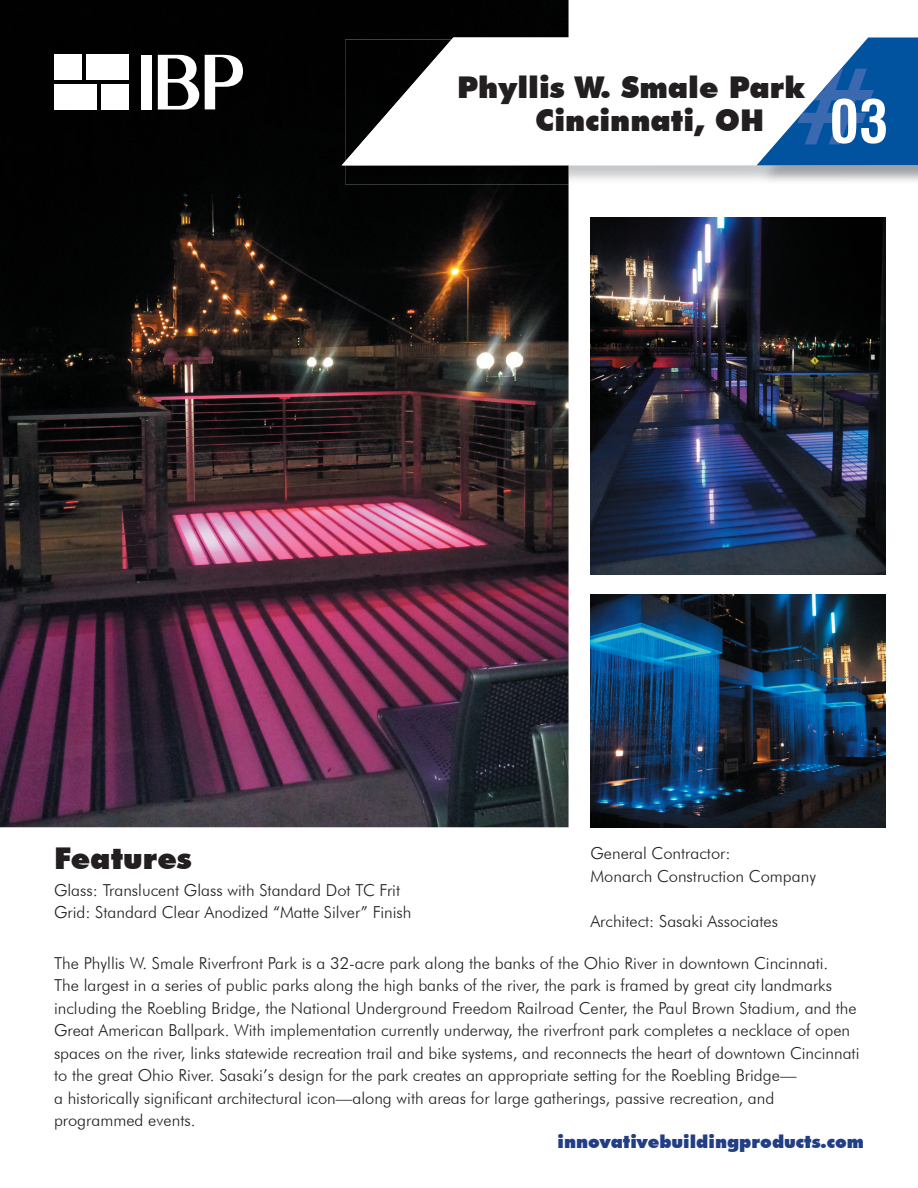
<style>
.page{position:relative;width:918px;height:1188px;background:#fff}
.page>*{position:absolute;margin:0;border:0;box-sizing:border-box;transform-origin:0 0}
.t1{font:900 30px/33px "Futura BT";color:#231f20}
.t2{font:900 18px "Futura BT";color:#223e85}
.t3{font:300 16.5px/22.5px "Futura BT";color:#231f20}
.s1{font-family:"Swiss 721 BT";font-weight:700;font-stretch:condensed;font-size:58.5px;color:#fff}
</style>
<div class="page">
<img style="left:0;top:0;width:569px;height:827px">
<img style="left:590px;top:218px;width:296px;height:357px">
<img style="left:590px;top:594px;width:296px;height:233px">
<div style="left:345px;top:165px;width:224px;height:19px;background:#020203"></div>
<svg style="left:342px;top:38px;width:227px;height:127px"></svg>
<svg style="left:757px;top:38px;width:161px;height:127px"></svg>
<div style="left:141px;top:55px;width:10px;height:54px;background:#fff"></div>
<svg style="left:158px;top:55px;width:85px;height:55px"></svg>
<div style="left:86px;top:55px;width:43px;height:25px;background:#fff"></div>
<div style="left:102px;top:84px;width:27px;height:26px;background:#fff"></div>
<div style="left:54px;top:84px;width:43px;height:26px;background:#fff"></div>
<div style="left:54px;top:55px;width:28px;height:25px;background:#fff"></div>
<h1 class="t1" style="left:535px;top:70px;width:354px;text-indent:-78px">Phyllis W. Smale Park<br>Cincinnati, OH <span class="s1">03</span></h1>
<p class="t3" style="left:590px;top:842px;width:227px">General Contractor:<br>Monarch Construction Company</p>
<p class="t3" style="left:590px;top:910px;width:189px">Architect: Sasaki Associates</p>
<h1 class="t1" style="left:54px;top:842px;width:139px">Features</h1>
<p class="t3" style="left:54px;top:879px;width:359px">Glass: Translucent Glass with Standard Dot TC Frit<br>Grid: Standard Clear Anodized “Matte Silver” Finish</p>
<p class="t3" style="left:54px;top:951px;width:807px">The Phyllis W. Smale Riverfront Park is a 32-acre park along the banks of the Ohio River in downtown Cincinnati.<br>The largest in a series of public parks along the high banks of the river, the park is framed by great city landmarks including the Roebling Bridge, the National Underground Freedom Railroad Center, the Paul Brown Stadium, and the Great American Ballpark. With implementation currently underway, the riverfront park completes a necklace of open spaces on the river, links statewide recreation trail and bike systems, and reconnects the heart of downtown Cincinnati to the great Ohio River. Sasaki’s design for the park creates an appropriate setting for the Roebling Bridge—<br>a historically significant architectural icon—along with areas for large gatherings, passive recreation, and programmed events.</p>
<p class="t2" style="left:558px;top:1130px;width:308px">innovativebuildingproducts.com</p>
</div>
